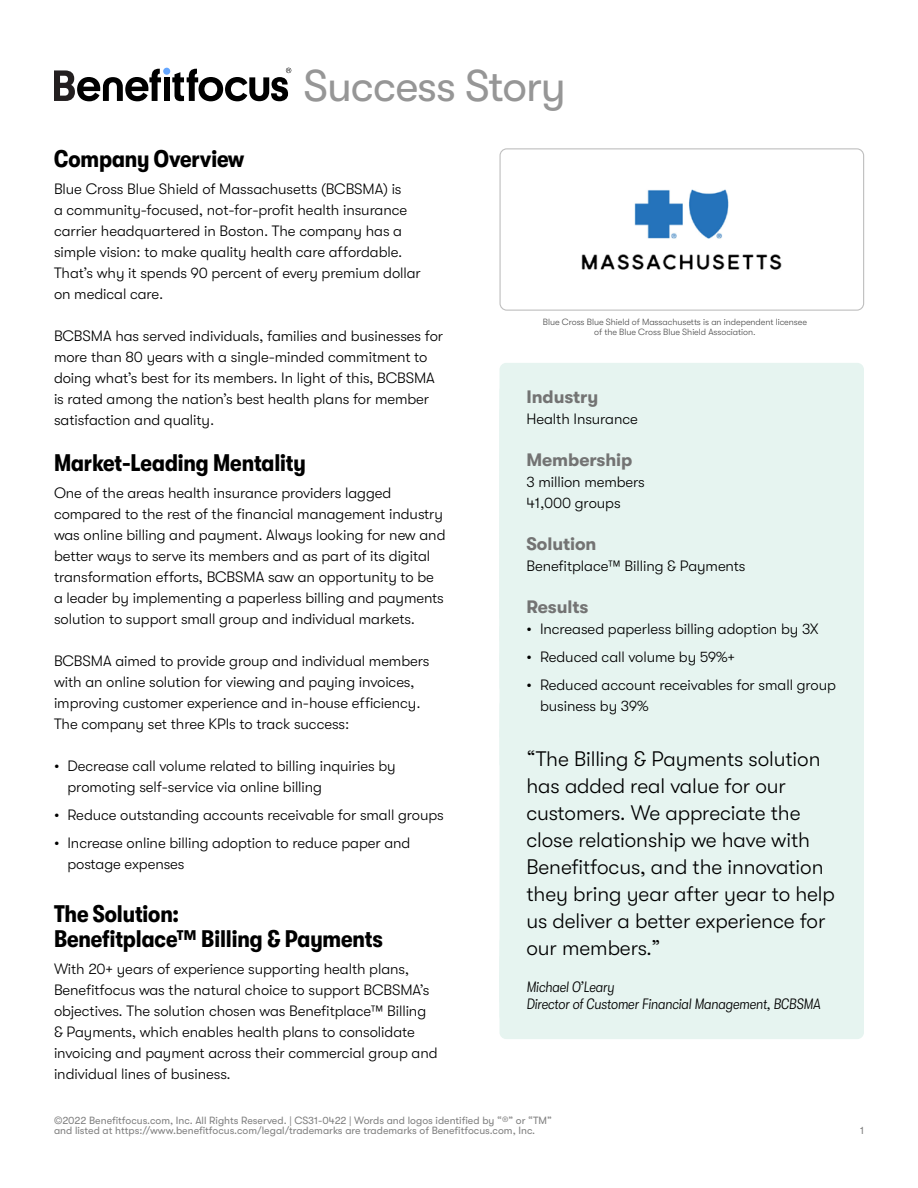
<style>
.page{position:relative;width:918px;height:1188px;background:#fff}
.page>*{position:absolute;margin:0;border:0;box-sizing:border-box;transform-origin:0 0}
.t1{font:44.25px "GT Walsheim Pro";letter-spacing:-.025em;color:#969696}
.t2{font:700 condensed 24px/25.5px "GT Walsheim Pro";letter-spacing:-.005em;color:#000}
.t3{font:300 21px/27px "GT Walsheim Pro";letter-spacing:-.005em;color:#000}
.t4{font:700 18px "GT Walsheim Pro";letter-spacing:-.005em;color:#737373}
.t5{font:300 15px/21px "GT Walsheim Pro";letter-spacing:-.005em;color:#000}
.t6{font:italic 300 condensed 15px/16.5px "GT Walsheim Pro";letter-spacing:-.005em;color:#000}
.t7{font:10.5px/10.5px "GT Walsheim Pro";color:#808080}
.t8{font:300 9px/10.5px "GT Walsheim Pro";letter-spacing:-.005em;color:#4d4d4d;text-align:center}
</style>
<div class="page">
<div style="left:500px;top:363px;width:364px;height:73px;background:#e6f4f0;border-radius:7px"></div>
<div style="left:500px;top:426px;width:364px;height:73px;background:#e6f4f0;border-radius:7px"></div>
<div style="left:500px;top:489px;width:364px;height:72px;background:#e6f4f0;border-radius:7px"></div>
<div style="left:500px;top:552px;width:364px;height:72px;background:#e6f4f0;border-radius:7px"></div>
<div style="left:500px;top:594px;width:364px;height:72px;background:#e6f4f0;border-radius:7px"></div>
<div style="left:500px;top:649px;width:364px;height:93px;background:#e6f4f0;border-radius:7px"></div>
<div style="left:500px;top:725px;width:364px;height:263px;background:#e6f4f0;border-radius:7px"></div>
<div style="left:500px;top:968px;width:364px;height:71px;background:#e6f4f0;border-radius:7px"></div>
<div style="left:500px;top:148px;width:364px;height:163px;border:1px solid #bfbfbf;border-radius:7px"></div>
<img style="left:581px;top:189px;width:201px;height:81px">
<div style="left:163px;top:68px;width:7px;height:7px;background:#65a6ff;border-radius:50%"></div>
<div style="left:164px;top:77px;width:6px;height:24px;background:#000"></div>
<svg style="left:54px;top:69px;width:107px;height:32px"></svg>
<svg style="left:172px;top:68px;width:119px;height:33px"></svg>
<h1 class="t1" style="left:304px;top:61px;width:264px">Success Story</h1>
<h2 class="t2" style="left:54px;top:146px;width:192px">Company Overview</h2>
<p class="t5" style="left:54px;top:178px;width:368px">Blue Cross Blue Shield of Massachusetts (BCBSMA) is<br>a community-focused, not-for-profit health insurance carrier headquartered in Boston. The company has a simple vision: to make quality health care affordable.<br>That’s why it spends 90 percent of every premium dollar on medical care.</p>
<p class="t5" style="left:54px;top:325px;width:391px">BCBSMA has served individuals, families and businesses for more than 80 years with a single-minded commitment to doing what’s best for its members. In light of this, BCBSMA is rated among the nation’s best health plans for member satisfaction and quality.</p>
<h2 class="t2" style="left:54px;top:450px;width:253px">Market-Leading Mentality</h2>
<p class="t5" style="left:54px;top:483px;width:393px">One of the areas health insurance providers lagged compared to the rest of the financial management industry was online billing and payment. Always looking for new and better ways to serve its members and as part of its digital transformation efforts, BCBSMA saw an opportunity to be a leader by implementing a paperless billing and payments solution to support small group and individual markets.</p>
<p class="t5" style="left:54px;top:651px;width:377px">BCBSMA aimed to provide group and individual members with an online solution for viewing and paying invoices, improving customer experience and in-house efficiency.<br>The company set three KPIs to track success:</p>
<p class="t5" style="left:68px;top:756px;width:330px;text-indent:-14px">• Decrease call volume related to billing inquiries by promoting self-service via online billing</p>
<p class="t5" style="left:54px;top:804px;width:391px">• Reduce outstanding accounts receivable for small groups</p>
<p class="t5" style="left:68px;top:832px;width:345px;text-indent:-14px">• Increase online billing adoption to reduce paper and postage expenses</p>
<h2 class="t2" style="left:54px;top:901px;width:330px">The Solution:<br>Benefitplace™ Billing &amp; Payments</h2>
<p class="t5" style="left:54px;top:959px;width:385px">With 20+ years of experience supporting health plans, Benefitfocus was the natural choice to support BCBSMA’s objectives. The solution chosen was Benefitplace™ Billing &amp; Payments, which enables health plans to consolidate invoicing and payment across their commercial group and individual lines of business.</p>
<p class="t8" style="left:543px;top:317px;width:266px">Blue Cross Blue Shield of Massachusetts is an independent licensee of the Blue Cross Blue Shield Association.</p>
<p class="t4" style="left:526px;top:387px;width:73px">Industry</p>
<p class="t5" style="left:526px;top:409px;width:113px">Health Insurance</p>
<p class="t4" style="left:526px;top:450px;width:107px">Membership</p>
<p class="t5" style="left:526px;top:472px;width:120px">3 million members<br>41,000 groups</p>
<p class="t4" style="left:526px;top:534px;width:71px">Solution</p>
<p class="t5" style="left:526px;top:556px;width:220px">Benefitplace™ Billing &amp; Payments</p>
<p class="t4" style="left:526px;top:597px;width:63px">Results</p>
<p class="t5" style="left:526px;top:619px;width:294px">• Increased paperless billing adoption by 3X</p>
<p class="t5" style="left:526px;top:647px;width:210px">• Reduced call volume by 59%+</p>
<p class="t5" style="left:540px;top:674px;width:297px;text-indent:-14px">• Reduced account receivables for small group business by 39%</p>
<p class="t3" style="left:526px;top:745px;width:310px">“The Billing &amp; Payments solution has added real value for our customers. We appreciate the close relationship we have with<br>Benefitfocus, and the innovation they bring year after year to help us deliver a better experience for our members.”</p>
<p class="t6" style="left:526px;top:979px;width:296px">Michael O’Leary<br>Director of Customer Financial Management, BCBSMA</p>
<p class="t7" style="left:54px;top:1115px;width:499px">©2022 Benefitfocus.com, Inc. All Rights Reserved. | CS31-0422 | Words and logos identified by “®” or “TM” and listed at https://www.benefitfocus.com/legal/trademarks are trademarks of Benefitfocus.com, Inc.</p>
<p class="t7" style="left:860px;top:1125px;width:5px">1</p>
</div>
